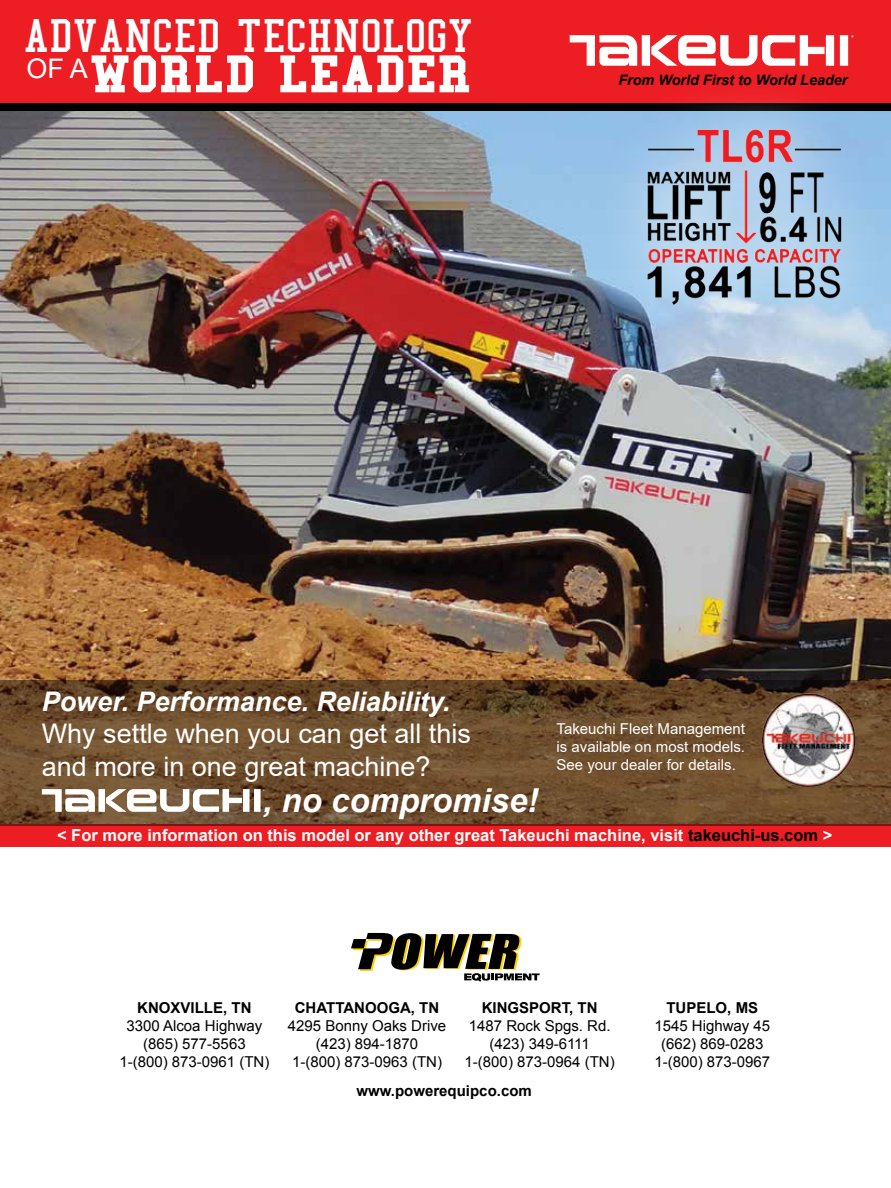
<style>
.page{position:relative;width:891px;height:1188px;background:#fff}
.page>*{position:absolute;margin:0;border:0;box-sizing:border-box;transform-origin:0 0}
.t1{font:700 54px "College";color:#fff}
.t2{font:semi-condensed 48px "College";color:#fff}
.t3{font:italic 700 33px "Arial";color:#fff}
.t4{font:27px/32.4px "Arial";color:#fff}
.t5{font:italic 700 27px "Arial";color:#fff}
.t6{font:700 16.5px "Arial";color:#fff}
.t7{font:15px/18px "Arial";color:#000;text-align:center}
.t8{font:15px/18px "Arial";color:#fff;text-align:justify}
.t9{font:700 15px "Arial";color:#000}
.t10{font:italic 700 14.4px "Arial";color:#000}
.t11{font:6.15px "Hira Kaku Pro W3 83 pv RKSJ H";color:#fff;scale:.95 1}
.t12{font:4.65px "Hira Kaku Pro W3 83 pv RKSJ H";color:#fff}
.s1{color:#000}
</style>
<div class="page">
<img style="left:0;top:111px;width:891px;height:569px">
<div style="left:0;top:0;width:891px;height:110px;background:#ed1d24"></div>
<div style="left:0;top:824px;width:891px;height:23px;background:#ed1d24"></div>
<div style="left:0;top:103px;width:891px;height:8px;background:#000"></div>
<svg style="left:0;top:680px;width:891px;height:145px;background:#6a4a2b"></svg>
<img style="left:754px;top:693px;width:109px;height:94px">
<svg style="left:597px;top:101px;width:293px;height:246px;background:#8da6c1"></svg>
<img style="left:604px;top:121px;width:246px;height:205px">
<div style="left:254px;top:789px;width:7px;height:23px;background:#fff"></div>
<div style="left:243px;top:789px;width:7px;height:23px;background:#fff"></div>
<div style="left:98px;top:789px;width:7px;height:23px;background:#fff"></div>
<svg style="left:106px;top:789px;width:136px;height:23px"></svg>
<svg style="left:42px;top:789px;width:53px;height:23px"></svg>
<div style="left:840px;top:35px;width:8px;height:31px;background:#fff"></div>
<div style="left:826px;top:35px;width:8px;height:31px;background:#fff"></div>
<div style="left:642px;top:35px;width:8px;height:31px;background:#fff"></div>
<svg style="left:651px;top:35px;width:174px;height:31px"></svg>
<svg style="left:570px;top:35px;width:67px;height:31px"></svg>
<svg style="left:351px;top:933px;width:189px;height:49px"></svg>
<h2 class="t2" style="left:23px;top:12px;width:451px">ADVANCED TECHNOLOGY</h2>
<h1 class="t1" style="left:26px;top:47px;width:447px"><sup>OF</sup> <sup>A</sup>WORLD LEADER</h1>
<p class="t11" style="left:851px;top:34px;width:4px">®</p>
<p class="t10" style="left:618px;top:70px;width:231px">From World First to World Leader</p>
<h3 class="t5" style="left:42px;top:684px;width:410px">Power. Performance. Reliability.</h3>
<h3 class="t4" style="left:42px;top:718px;width:431px">Why settle when you can get all this and more in one great machine?</h3>
<p class="t8" style="left:557px;top:719px;width:190px">Takeuchi Fleet Management is available on most models.<br>See your dealer for details.</p>
<p class="t12" style="left:263px;top:788px;width:4px">®</p>
<h3 class="t3" style="left:263px;top:778px;width:277px">, no compromise!</h3>
<p class="t6" style="left:57px;top:823px;width:777px">&lt; For more information on this model or any other great Takeuchi machine, visit <span class="s1">takeuchi-us.com</span> &gt;</p>
<p class="t9" style="left:137px;top:997px;width:116px">KNOXVILLE, TN</p>
<p class="t7" style="left:119px;top:1016px;width:152px">3300 Alcoa Highway (865) 577-5563<br>1-(800) 873-0961 (TN)</p>
<p class="t9" style="left:295px;top:997px;width:146px">CHATTANOOGA, TN</p>
<p class="t7" style="left:288px;top:1016px;width:160px">4295 Bonny Oaks Drive (423) 894-1870<br>1-(800) 873-0963 (TN)</p>
<p class="t9" style="left:482px;top:997px;width:117px">KINGSPORT, TN</p>
<p class="t7" style="left:465px;top:1016px;width:152px">1487 Rock Spgs. Rd. (423) 349-6111<br>1-(800) 873-0964 (TN)</p>
<p class="t9" style="left:357px;top:1081px;width:177px">www.powerequipco.com</p>
<p class="t9" style="left:666px;top:997px;width:93px">TUPELO, MS</p>
<p class="t7" style="left:654px;top:1016px;width:117px">1545 Highway 45 (662) 869-0283<br>1-(800) 873-0967</p>
</div>
